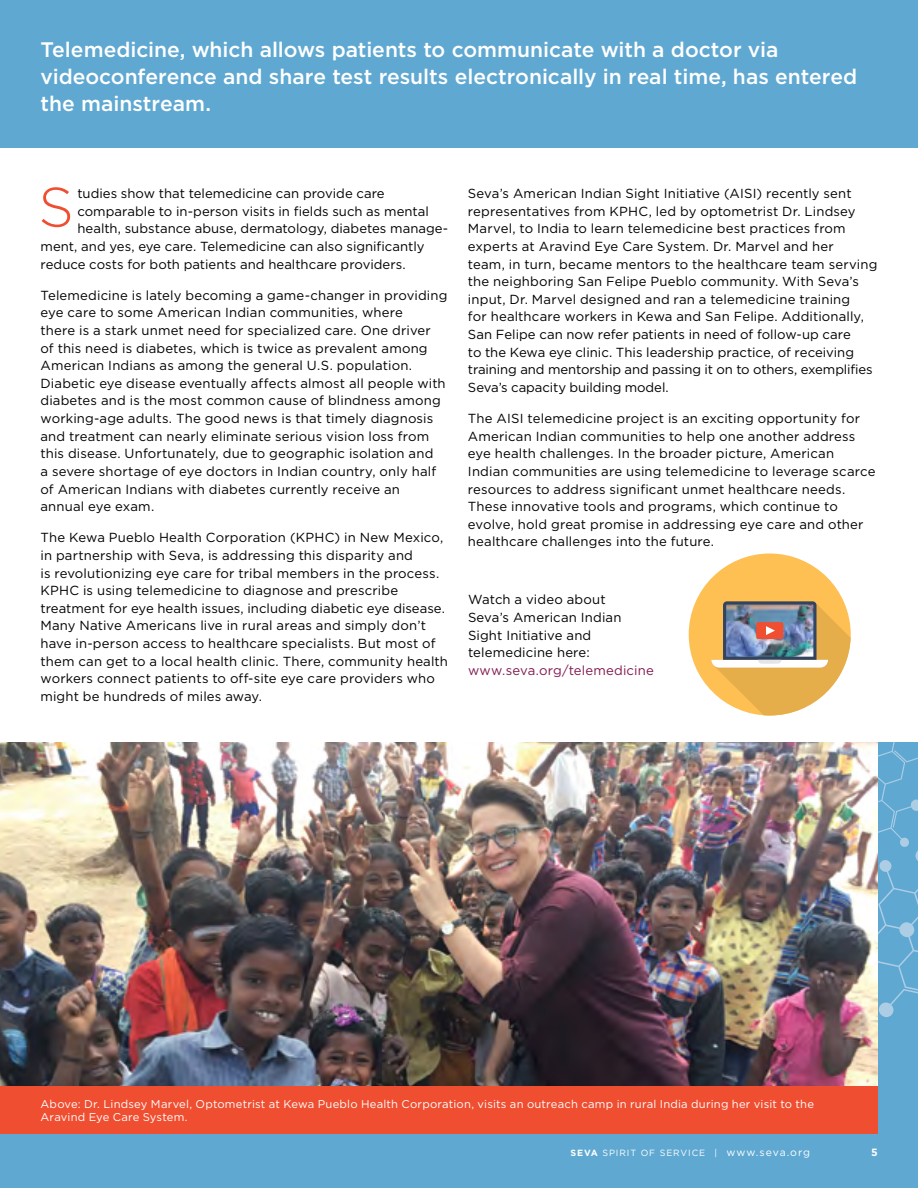
<style>
.page{position:relative;width:918px;height:1188px;background:#5fa8d2}
.page>*{position:absolute;margin:0;border:0;box-sizing:border-box;transform-origin:0 0}
.t1{font:300 55.5px "Gotham";color:#f04e30}
.t2{font:500 21px/27px "Gotham";color:#fff}
.t3{font:13.2px/17.7px "Gotham";letter-spacing:.01em;color:#000}
.t4{font:13.2px "Gotham";letter-spacing:.01em;color:#821a51}
.t5{font:11.25px/13.5px "Gotham";letter-spacing:.015em;color:#fff}
.t6{font:700 10.5px "Gotham";color:#fff}
.t7{font:9px "Gotham";letter-spacing:.1em;color:#fff}
.s1{font-weight:700}
.s2{font-size:10.5px}
</style>
<div class="page">
<svg style="left:878px;top:742px;width:40px;height:275px"></svg>
<div style="left:0;top:148px;width:918px;height:594px;background:#fff"></div>
<img style="left:0;top:742px;width:878px;height:345px">
<div style="left:0;top:1087px;width:878px;height:47px;background:#f04e30"></div>
<div style="left:689px;top:554px;width:162px;height:162px;background:#fec052;border-radius:50%"></div>
<img style="left:711px;top:601px;width:140px;height:115px">
<h2 class="t2" style="left:40px;top:36px;width:818px">Telemedicine, which allows patients to communicate with a doctor via videoconference and share test results electronically in real time, has entered the mainstream.</h2>
<h1 class="t1" style="left:38px;top:172px;width:37px">S</h1>
<p class="t3" style="left:77px;top:184px;width:309px">tudies show that telemedicine can provide care</p>
<p class="t3" style="left:77px;top:202px;width:353px">comparable to in-person visits in fields such as mental</p>
<p class="t3" style="left:77px;top:219px;width:372px">health, substance abuse, dermatology, diabetes manage-</p>
<p class="t3" style="left:41px;top:237px;width:386px">ment, and yes, eye care. Telemedicine can also significantly</p>
<p class="t3" style="left:41px;top:255px;width:367px">reduce costs for both patients and healthcare providers.</p>
<p class="t3" style="left:41px;top:286px;width:408px">Telemedicine is lately becoming a game-changer in providing eye care to some American Indian communities, where<br>there is a stark unmet need for specialized care. One driver of this need is diabetes, which is twice as prevalent among American Indians as among the general U.S. population.<br>Diabetic eye disease eventually affects almost all people with diabetes and is the most common cause of blindness among working-age adults. The good news is that timely diagnosis and treatment can nearly eliminate serious vision loss from this disease. Unfortunately, due to geographic isolation and<br>a severe shortage of eye doctors in Indian country, only half of American Indians with diabetes currently receive an<br>annual eye exam.</p>
<p class="t3" style="left:41px;top:528px;width:409px">The Kewa Pueblo Health Corporation (KPHC) in New Mexico, in partnership with Seva, is addressing this disparity and<br>is revolutionizing eye care for tribal members in the process.<br>KPHC is using telemedicine to diagnose and prescribe treatment for eye health issues, including diabetic eye disease.<br>Many Native Americans live in rural areas and simply don’t have in-person access to healthcare specialists. But most of them can get to a local health clinic. There, community health workers connect patients to off-site eye care providers who might be hundreds of miles away.</p>
<p class="t3" style="left:468px;top:184px;width:411px">Seva’s American Indian Sight Initiative (AISI) recently sent representatives from KPHC, led by optometrist Dr. Lindsey Marvel, to India to learn telemedicine best practices from experts at Aravind Eye Care System. Dr. Marvel and her<br>team, in turn, became mentors to the healthcare team serving the neighboring San Felipe Pueblo community. With Seva’s input, Dr. Marvel designed and ran a telemedicine training<br>for healthcare workers in Kewa and San Felipe. Additionally, San Felipe can now refer patients in need of follow-up care<br>to the Kewa eye clinic. This leadership practice, of receiving training and mentorship and passing it on to others, exemplifies Seva’s capacity building model.</p>
<p class="t3" style="left:468px;top:409px;width:409px">The AISI telemedicine project is an exciting opportunity for American Indian communities to help one another address eye health challenges. In the broader picture, American Indian communities are using telemedicine to leverage scarce resources to address significant unmet healthcare needs.<br>These innovative tools and programs, which continue to evolve, hold great promise in addressing eye care and other healthcare challenges into the future.</p>
<p class="t3" style="left:468px;top:591px;width:155px">Watch a video about<br>Seva’s American Indian<br>Sight Initiative and telemedicine here:</p>
<p class="t4" style="left:468px;top:662px;width:187px">www.seva.org/telemedicine</p>
<p class="t5" style="left:41px;top:1097px;width:775px">Above: Dr. Lindsey Marvel, Optometrist at Kewa Pueblo Health Corporation, visits an outreach camp in rural India during her visit to the<br>Aravind Eye Care System.</p>
<p class="t7" style="left:570px;top:1147px;width:241px"><span class="s1">SEVA</span> SPIRIT OF SERVICE | <span class="s2">www.seva.org</span></p>
<p class="t6" style="left:871px;top:1145px;width:8px">5</p>
</div>
